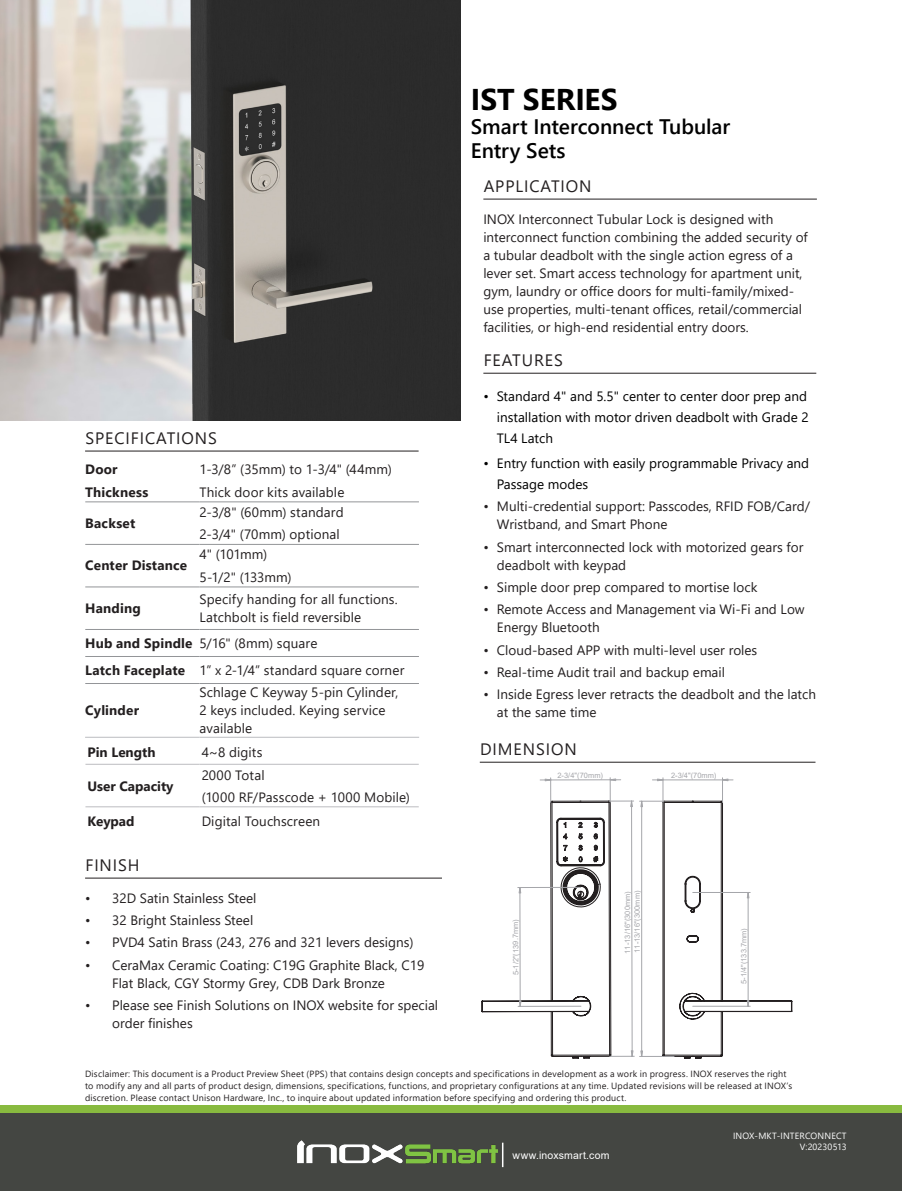
<style>
.page{position:relative;width:902px;height:1191px;background:#fff}
.page>*{position:absolute;margin:0;border:0;box-sizing:border-box;transform-origin:0 0}
.product_code_title{font:700 30px "Segoe UI";color:#000}
.product_catagory_tit{font:600 21px "Segoe UI";letter-spacing:-.005em;color:#000}
.Subhead_with_Rule_Be{font:16.5px "Segoe UI";letter-spacing:.055em;color:#231f20}
.body{font:13.5px/18px "Segoe UI";color:#231f20}
.t1{font:13.5px/21px "Segoe UI";color:#000}
.t2{font:700 13.5px "Segoe UI";letter-spacing:.01em;color:#231f20}
.t3{font:10.5px "Arial";letter-spacing:.015em;color:#fff}
.t4{font:9px/12px "Segoe UI";letter-spacing:.025em;color:#231f20}
.t5{font:9px "Segoe UI";letter-spacing:.02em;color:#fff}
.t6{font:7.5px "Arial";color:#a5a6aa}
</style>
<div class="page">
<div style="left:0;top:1112px;width:901px;height:79px;background:#444642"></div>
<div style="left:0;top:1105px;width:901px;height:7px;background:#88ba3f"></div>
<img style="left:297px;top:1140px;width:184px;height:24px">
<hr style="left:483px;top:199px;width:333px;height:1px;background:#231f20">
<hr style="left:483px;top:373px;width:333px;height:1px;background:#231f20">
<img style="left:0;top:0;width:460px;height:420px">
<hr style="left:85px;top:451px;width:333px;height:1px;background:#231f20">
<hr style="left:85px;top:501px;width:114px;height:1px;background:#939598">
<hr style="left:199px;top:501px;width:220px;height:1px;background:#939598">
<hr style="left:85px;top:544px;width:114px;height:1px;background:#939598">
<hr style="left:199px;top:544px;width:220px;height:1px;background:#939598">
<hr style="left:85px;top:586px;width:114px;height:1px;background:#939598">
<hr style="left:199px;top:586px;width:220px;height:1px;background:#939598">
<hr style="left:85px;top:629px;width:114px;height:1px;background:#939598">
<hr style="left:199px;top:629px;width:220px;height:1px;background:#939598">
<hr style="left:85px;top:656px;width:114px;height:1px;background:#939598">
<hr style="left:199px;top:656px;width:220px;height:1px;background:#939598">
<hr style="left:85px;top:683px;width:114px;height:1px;background:#939598">
<hr style="left:199px;top:683px;width:220px;height:1px;background:#939598">
<hr style="left:85px;top:737px;width:114px;height:1px;background:#bcbdc0">
<hr style="left:199px;top:737px;width:220px;height:1px;background:#bcbdc0">
<hr style="left:85px;top:764px;width:114px;height:1px;background:#bcbdc0">
<hr style="left:199px;top:764px;width:220px;height:1px;background:#bcbdc0">
<hr style="left:85px;top:806px;width:114px;height:1px;background:#bcbdc0">
<hr style="left:199px;top:806px;width:220px;height:1px;background:#bcbdc0">
<hr style="left:85px;top:878px;width:357px;height:1px;background:#231f20">
<hr style="left:479px;top:762px;width:336px;height:1px;background:#231f20">
<svg style="left:481px;top:761px;width:124px;height:407px"></svg>
<hr style="left:517px;top:887px;width:63px;height:1px;background:#a5a6aa">
<hr style="left:518px;top:1006px;width:63px;height:1px;background:#a5a6aa">
<hr style="left:519px;top:887px;width:1px;height:119px;background:#a5a6aa">
<svg style="left:540px;top:777px;width:252px;height:281px"></svg>
<p class="product_code_title" style="left:471px;top:71px;width:148px">IST SERIES</p>
<p class="product_catagory_tit" style="left:471px;top:106px;width:261px">Smart Interconnect Tubular</p>
<p class="product_catagory_tit" style="left:471px;top:130px;width:96px">Entry Sets</p>
<p class="Subhead_with_Rule_Be" style="left:85px;top:423px;width:133px">SPECIFICATIONS</p>
<p class="t2" style="left:85px;top:456px;width:34px">Door</p>
<p class="t2" style="left:85px;top:479px;width:64px">Thickness</p>
<p class="body" style="left:199px;top:459px;width:194px">1-3/8” (35mm) to 1-3/4" (44mm)</p>
<p class="body" style="left:199px;top:481px;width:146px">Thick door kits available</p>
<p class="t2" style="left:85px;top:510px;width:51px">Backset</p>
<p class="t2" style="left:85px;top:553px;width:103px">Center Distance</p>
<p class="body" style="left:199px;top:502px;width:146px">2-3/8" (60mm) standard</p>
<p class="body" style="left:199px;top:524px;width:142px">2-3/4" (70mm) optional</p>
<p class="body" style="left:199px;top:544px;width:69px">4" (101mm)</p>
<p class="body" style="left:199px;top:566px;width:94px">5-1/2" (133mm)</p>
<p class="t2" style="left:85px;top:595px;width:57px">Handing</p>
<p class="body" style="left:199px;top:589px;width:200px">Specify handing for all functions.<br>Latchbolt is field reversible</p>
<p class="t2" style="left:85px;top:630px;width:109px">Hub and Spindle</p>
<p class="body" style="left:199px;top:632px;width:119px">5/16" (8mm) square</p>
<p class="t2" style="left:85px;top:657px;width:101px">Latch Faceplate</p>
<p class="body" style="left:199px;top:659px;width:206px">1” x 2-1/4” standard square corner</p>
<p class="t2" style="left:85px;top:697px;width:55px">Cylinder</p>
<p class="body" style="left:199px;top:682px;width:200px">Schlage C Keyway 5-pin Cylinder,<br>2 keys included. Keying service available</p>
<p class="t2" style="left:87px;top:739px;width:70px">Pin Length</p>
<p class="body" style="left:202px;top:741px;width:62px">4~8 digits</p>
<p class="t2" style="left:87px;top:773px;width:88px">User Capacity</p>
<p class="body" style="left:202px;top:765px;width:64px">2000 Total</p>
<p class="body" style="left:202px;top:787px;width:210px">(1000 RF/Passcode + 1000 Mobile)</p>
<p class="t2" style="left:87px;top:808px;width:49px">Keypad</p>
<p class="body" style="left:202px;top:811px;width:120px">Digital Touchscreen</p>
<p class="Subhead_with_Rule_Be" style="left:85px;top:849px;width:56px">FINISH</p>
<p class="body" style="left:85px;top:887px;width:173px">• 32D Satin Stainless Steel</p>
<p class="body" style="left:85px;top:910px;width:170px">• 32 Bright Stainless Steel</p>
<p class="body" style="left:85px;top:932px;width:330px">• PVD4 Satin Brass (243, 276 and 321 levers designs)</p>
<p class="body" style="left:112px;top:954px;width:314px;text-indent:-27px">• CeraMax Ceramic Coating: C19G Graphite Black, C19<br>Flat Black, CGY Stormy Grey, CDB Dark Bronze</p>
<p class="body" style="left:112px;top:995px;width:327px;text-indent:-27px">• Please see Finish Solutions on INOX website for special order finishes</p>
<p class="Subhead_with_Rule_Be" style="left:483px;top:171px;width:109px">APPLICATION</p>
<p class="body" style="left:483px;top:209px;width:326px">INOX Interconnect Tubular Lock is designed with interconnect function combining the added security of a tubular deadbolt with the single action egress of a lever set. Smart access technology for apartment unit, gym, laundry or office doors for multi-family/mixed&shy;use properties, multi-tenant offices, retail/commercial facilities, or high-end residential entry doors.</p>
<p class="Subhead_with_Rule_Be" style="left:483px;top:345px;width:81px">FEATURES</p>
<p class="t1" style="left:497px;top:384px;width:313px;text-indent:-14px">• Standard 4" and 5.5" center to center door prep and installation with motor driven deadbolt with Grade 2<br>TL4 Latch</p>
<p class="t1" style="left:497px;top:451px;width:314px;text-indent:-14px">• Entry function with easily programmable Privacy and<br>Passage modes</p>
<p class="body" style="left:497px;top:496px;width:314px;text-indent:-14px">• Multi-credential support: Passcodes, RFID FOB/Card/<br>Wristband, and Smart Phone</p>
<p class="body" style="left:497px;top:537px;width:308px;text-indent:-14px">• Smart interconnected lock with motorized gears for deadbolt with keypad</p>
<p class="body" style="left:483px;top:577px;width:275px">• Simple door prep compared to mortise lock</p>
<p class="body" style="left:497px;top:599px;width:309px;text-indent:-14px">• Remote Access and Management via Wi-Fi and Low<br>Energy Bluetooth</p>
<p class="body" style="left:483px;top:640px;width:275px">• Cloud-based APP with multi-level user roles</p>
<p class="body" style="left:483px;top:662px;width:243px">• Real-time Audit trail and backup email</p>
<p class="body" style="left:497px;top:684px;width:320px;text-indent:-14px">• Inside Egress lever retracts the deadbolt and the latch at the same time</p>
<p class="Subhead_with_Rule_Be" style="left:480px;top:734px;width:98px">DIMENSION</p>
<p class="t6" style="left:557px;top:770px;width:47px">2-3/4"(70mm)</p>
<p class="t6" style="left:671px;top:770px;width:47px">2-3/4"(70mm)</p>
<p class="t6" style="left:510px;top:975px;width:58px;rotate:-90deg">5-1/2"(139.7mm)</p>
<p class="t6" style="left:632px;top:952px;width:64px;rotate:-90deg">11-13/16"(300mm)</p>
<p class="t6" style="left:622px;top:953px;width:64px;rotate:-90deg">11-13/16"(300mm)</p>
<p class="t6" style="left:738px;top:984px;width:57px;rotate:-90deg">5-1/4"(133.7mm)</p>
<p class="t4" style="left:85px;top:1066px;width:708px">Disclaimer: This document is a Product Preview Sheet (PPS) that contains design concepts and specifications in development as a work in progress. INOX reserves the right to modify any and all parts of product design, dimensions, specifications, functions, and proprietary configurations at any time. Updated revisions will be released at INOX’s discretion. Please contact Unison Hardware, Inc., to inquire about updated information before specifying and ordering this product.</p>
<p class="t3" style="left:512px;top:1148px;width:98px">www.inoxsmart.com</p>
<p class="t5" style="left:733px;top:1127px;width:115px">INOX-MKT-INTERCONNECT</p>
<p class="t5" style="left:799px;top:1138px;width:48px">V:20230513</p>
</div>
